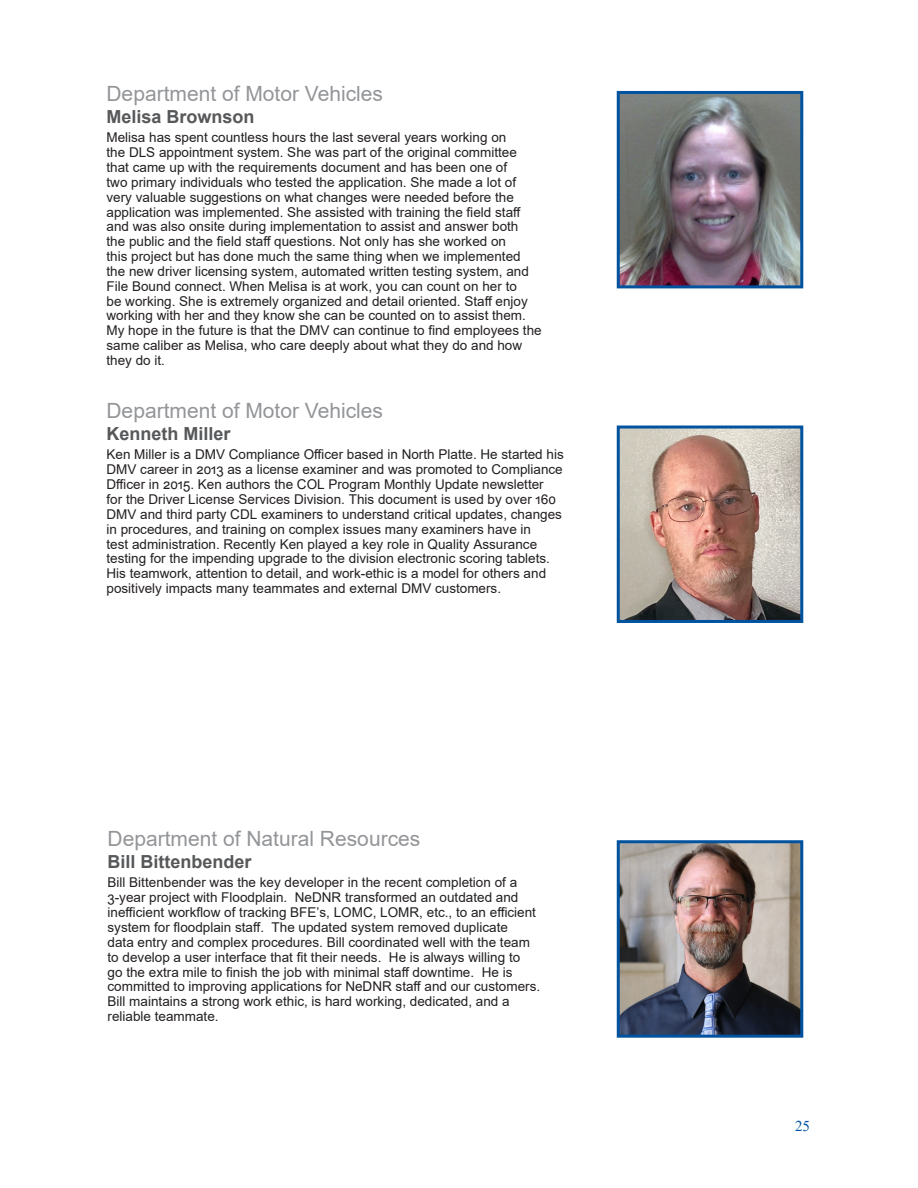
<style>
.page{position:relative;width:918px;height:1188px;background:#fff}
.page>*{position:absolute;margin:0;border:0;box-sizing:border-box;transform-origin:0 0}
.Title_Agency{font:21px "Arial";color:#939598}
.Title_Nominee{font:700 18px "Arial";color:#57585a}
.t1{font:15px "Times New Roman";color:#0153a0}
.Body_text{font:13.5px/14.9px "Arial";color:#231f20}
</style>
<div class="page">
<img style="left:621px;top:95px;width:178px;height:189px">
<div style="left:617px;top:91px;width:186px;height:197px;border:3px solid #0153a0"></div>
<img style="left:621px;top:844px;width:178px;height:190px">
<div style="left:617px;top:840px;width:186px;height:198px;border:3px solid #0153a0"></div>
<img style="left:621px;top:430px;width:178px;height:189px">
<div style="left:617px;top:426px;width:186px;height:197px;border:3px solid #0153a0"></div>
<p class="Title_Agency" style="left:106px;top:79px;width:278px">Department of Motor Vehicles</p>
<p class="Title_Nominee" style="left:106px;top:104px;width:150px">Melisa Brownson</p>
<p class="Body_text" style="left:106px;top:130px;width:437px">Melisa has spent countless hours the last several years working on<br>the DLS appointment system. She was part of the original committee that came up with the requirements document and has been one of<br>two primary individuals who tested the application. She made a lot of very valuable suggestions on what changes were needed before the application was implemented. She assisted with training the field staff and was also onsite during implementation to assist and answer both<br>the public and the field staff questions. Not only has she worked on<br>this project but has done much the same thing when we implemented the new driver licensing system, automated written testing system, and File Bound connect. When Melisa is at work, you can count on her to<br>be working. She is extremely organized and detail oriented. Staff enjoy working with her and they know she can be counted on to assist them.<br>My hope in the future is that the DMV can continue to find employees the same caliber as Melisa, who care deeply about what they do and how they do it.</p>
<p class="Title_Agency" style="left:106px;top:396px;width:278px">Department of Motor Vehicles</p>
<p class="Title_Nominee" style="left:106px;top:421px;width:126px">Kenneth Miller</p>
<p class="Body_text" style="left:106px;top:447px;width:459px">Ken Miller is a DMV Compliance Officer based in North Platte. He started his DMV career in 2013 as a license examiner and was promoted to Compliance Dfficer in 2015. Ken authors the COL Program Monthly Update newsletter<br>for the Driver License Services Division. This document is used by over 160<br>DMV and third party CDL examiners to understand critical updates, changes in procedures, and training on complex issues many examiners have in<br>test administration. Recently Ken played a key role in Quality Assurance testing for the impending upgrade to the division electronic scoring tablets.<br>His teamwork, attention to detail, and work-ethic is a model for others and positively impacts many teammates and external DMV customers.</p>
<p class="Title_Agency" style="left:108px;top:824px;width:314px">Department of Natural Resources</p>
<p class="Title_Nominee" style="left:108px;top:849px;width:146px">Bill Bittenbender</p>
<p class="Body_text" style="left:108px;top:875px;width:434px">Bill Bittenbender was the key developer in the recent completion of a 3-year project with Floodplain. NeDNR transformed an outdated and inefficient workflow of tracking BFE’s, LOMC, LOMR, etc., to an efficient system for floodplain staff. The updated system removed duplicate<br>data entry and complex procedures. Bill coordinated well with the team to develop a user interface that fit their needs. He is always willing to<br>go the extra mile to finish the job with minimal staff downtime. He is committed to improving applications for NeDNR staff and our customers.<br>Bill maintains a strong work ethic, is hard working, dedicated, and a reliable teammate.</p>
<p class="t1" style="left:795px;top:1115px;width:16px">25</p>
</div>
